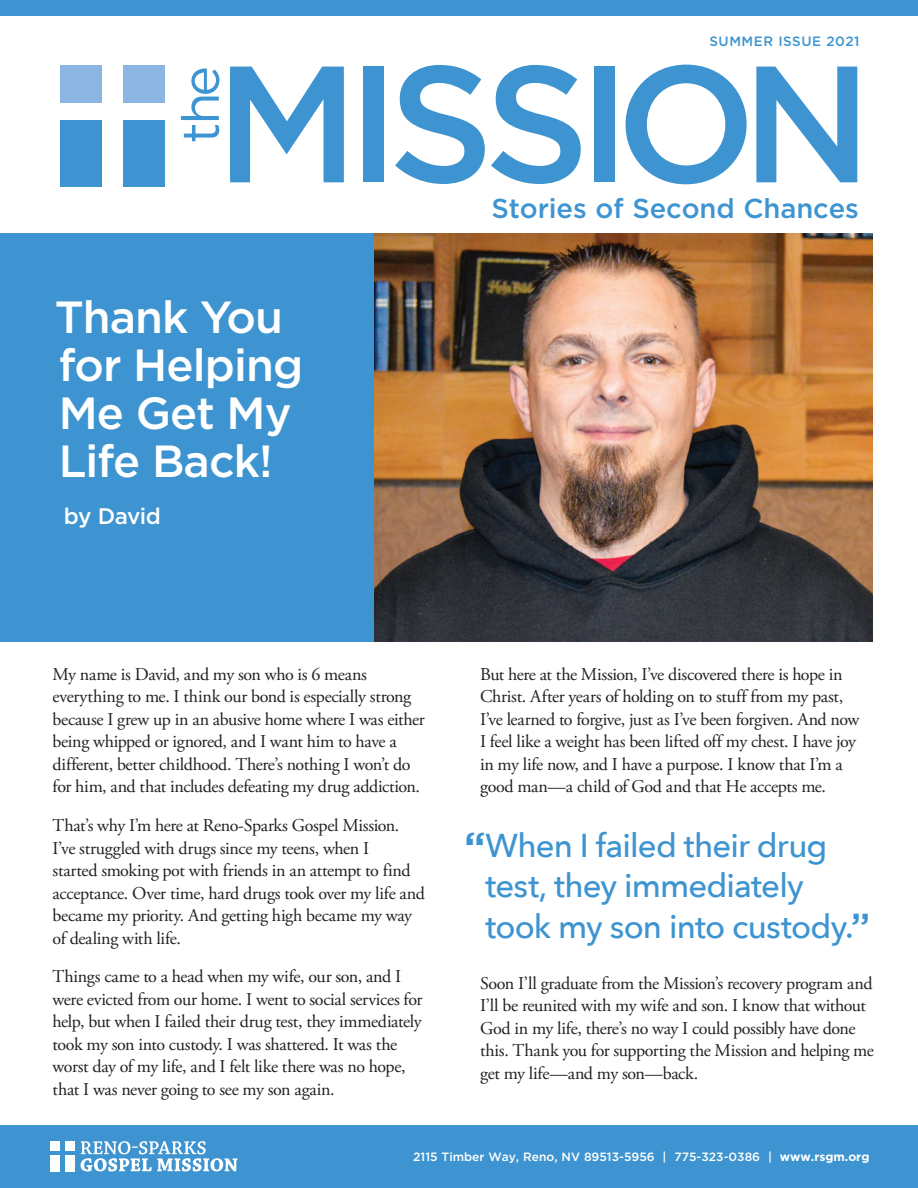
<style>
.page{position:relative;width:918px;height:1188px;background:#fff}
.page>*{position:absolute;margin:0;border:0;box-sizing:border-box;transform-origin:0 0}
.t1{font:500 165.45px "Gotham";letter-spacing:-.07em;color:#3d94d0}
.t2{font:51.9px "Gotham";color:#3d94d0}
.t3{font:500 45px/48px "Gotham";letter-spacing:-.02em;color:#fff}
.t4{font:500 33px/40.5px "Avenir Next";letter-spacing:-.025em;color:#3d94d0}
.t5{font:500 27.45px "Gotham";letter-spacing:-.005em;color:#3d94d0}
.t6{font:500 22.5px "Gotham";letter-spacing:-.03em;color:#fff}
.t7{font:18px/22.5px "Adobe Garamond Pro";letter-spacing:-.02em;color:#231f20}
.t8{font:500 13.5px "Gotham";letter-spacing:.04em;color:#3d94d0}
.t9{font:500 12px "Gotham";color:#fff}
.s1{font-family:"Gotham";font-weight:700;font-size:39px}
.s2{font-family:"Gotham";font-size:39px}
.s3{font-weight:700}
</style>
<div class="page">
<img style="left:374px;top:233px;width:499px;height:409px">
<div style="left:0;top:1126px;width:918px;height:62px;background:#3d94d0"></div>
<div style="left:0;top:233px;width:374px;height:409px;background:#3d94d0"></div>
<div style="left:50px;top:1141px;width:10px;height:9px;background:#fff"></div>
<div style="left:50px;top:1155px;width:10px;height:16px;background:#fff"></div>
<div style="left:65px;top:1155px;width:9px;height:16px;background:#fff"></div>
<div style="left:65px;top:1141px;width:9px;height:9px;background:#fff"></div>
<svg style="left:81px;top:1141px;width:156px;height:30px"></svg>
<div style="left:0;top:0;width:918px;height:16px;background:#3d94d0"></div>
<div style="left:60px;top:65px;width:42px;height:38px;background:#8cb6e1"></div>
<div style="left:60px;top:120px;width:42px;height:67px;background:#3d94d0"></div>
<div style="left:123px;top:120px;width:42px;height:67px;background:#3d94d0"></div>
<div style="left:123px;top:65px;width:42px;height:38px;background:#8cb6e1"></div>
<h2 class="t2" style="left:167px;top:143px;width:79px;rotate:-90deg">the</h2>
<p class="t8" style="left:709px;top:32px;width:152px">SUMMER ISSUE 2021</p>
<h1 class="t1" style="left:215px;top:16px;width:659px">MISSION</h1>
<h3 class="t5" style="left:491px;top:191px;width:369px">Stories of Second Chances</h3>
<h3 class="t3" style="left:55px;top:293px;width:250px">Thank You for Helping<br>Me Get My<br>Life Back!</h3>
<p class="t6" style="left:64px;top:501px;width:98px">by David</p>
<p class="t7" style="left:53px;top:664px;width:374px">My name is David, and my son who is 6 means everything to me. I think our bond is especially strong because I grew up in an abusive home where I was either being whipped or ignored, and I want him to have a different, better childhood. There’s nothing I won’t do for him, and that includes defeating my drug addiction.</p>
<p class="t7" style="left:53px;top:815px;width:374px">That’s why I’m here at Reno-Sparks Gospel Mission.<br>I’ve struggled with drugs since my teens, when I<br>started smoking pot with friends in an attempt to find acceptance. Over time, hard drugs took over my life and became my priority. And getting high became my way of dealing with life.</p>
<p class="t7" style="left:53px;top:966px;width:371px">Things came to a head when my wife, our son, and I were evicted from our home. I went to social services for help, but when I failed their drug test, they immediately took my son into custody. I was shattered. It was the worst day of my life, and I felt like there was no hope, that I was never going to see my son again.</p>
<p class="t7" style="left:480px;top:664px;width:381px">But here at the Mission, I’ve discovered there is hope in Christ. After years of holding on to stuff from my past, I’ve learned to forgive, just as I’ve been forgiven. And now I feel like a weight has been lifted off my chest. I have joy in my life now, and I have a purpose. I know that I’m a good man—a child of God and that He accepts me.</p>
<h3 class="t4" style="left:485px;top:824px;width:386px;text-indent:-21px"><span class="s1">“</span>When I failed their drug test, they immediately took my son into custody.<span class="s2">”</span></h3>
<p class="t7" style="left:480px;top:972px;width:395px">Soon I’ll graduate from the Mission’s recovery program and I’ll be reunited with my wife and son. I know that without God in my life, there’s no way I could possibly have done this. Thank you for supporting the Mission and helping me get my life—and my son—back.</p>
<p class="t9" style="left:413px;top:1149px;width:458px">2115 Timber Way, Reno, NV 89513-5956 | 775-323-0386 | <span class="s3">www.rsgm.org</span></p>
</div>
